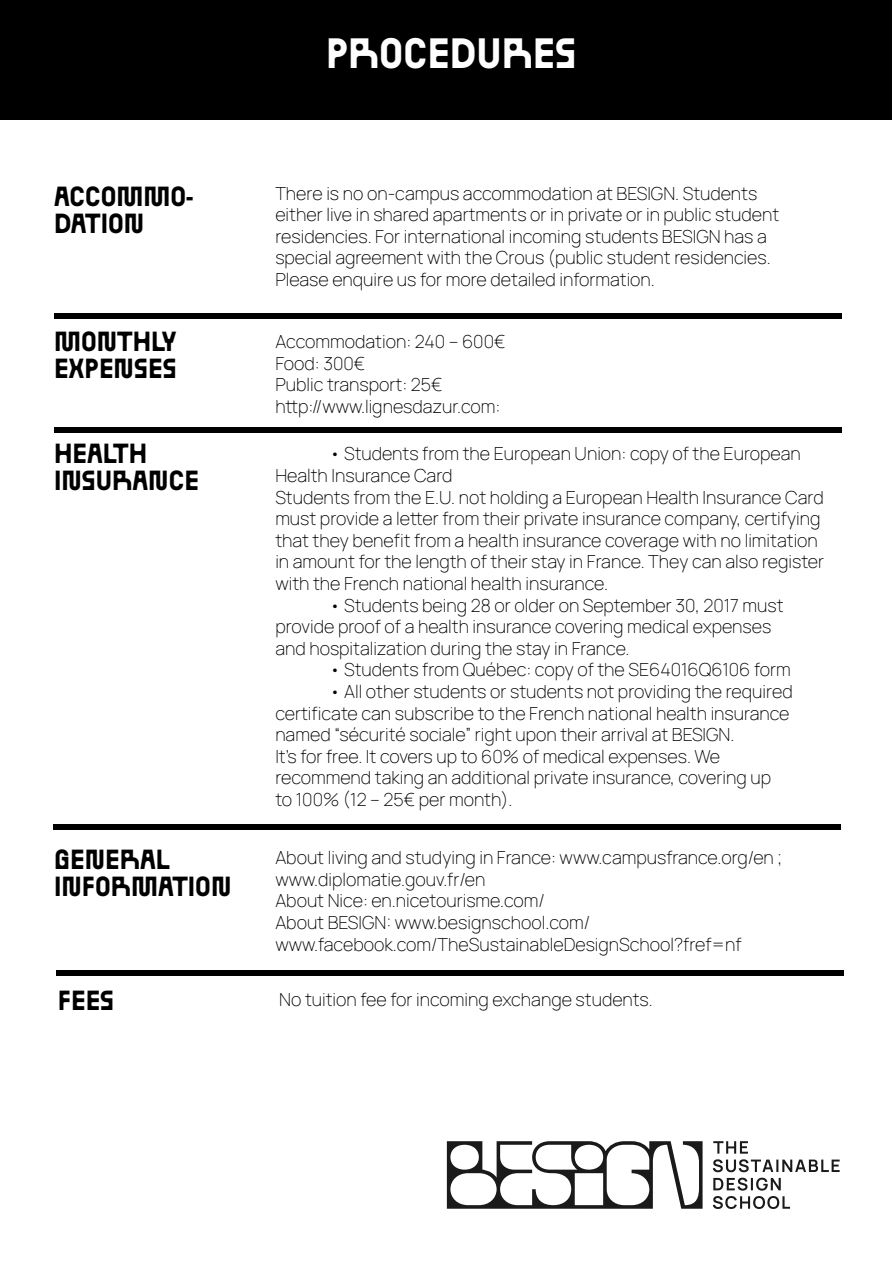
<style>
.page{position:relative;width:893px;height:1263px;background:#fff}
.page>*{position:absolute;margin:0;border:0;box-sizing:border-box;transform-origin:0 0}
.t1{font:700 34.5px "Ball Pill";color:#fff}
.t2{font:700 22.5px/27px "Ball Pill";color:#000}
.t3{font:200 18px/21.6px "Manrope";color:#000}
</style>
<div class="page">
<div style="left:0;top:0;width:891px;height:119px;background:#000"></div>
<svg style="left:447px;top:1141px;width:393px;height:68px"></svg>
<div style="left:54px;top:313px;width:787px;height:5px;background:#000"></div>
<div style="left:54px;top:428px;width:787px;height:5px;background:#000"></div>
<div style="left:54px;top:824px;width:787px;height:6px;background:#000"></div>
<div style="left:57px;top:970px;width:787px;height:5px;background:#000"></div>
<h1 class="t1" style="left:326px;top:25px;width:252px">PROCEDURES</h1>
<p class="t2" style="left:54px;top:182px;width:141px">ACCOMMO-<br>DATION</p>
<p class="t3" style="left:275px;top:181px;width:505px">There is no on-campus accommodation at BESIGN. Students either live in shared apartments or in private or in public student residencies. For international incoming students BESIGN has a special agreement with the Crous (public student residencies.<br>Please enquire us for more detailed information.</p>
<p class="t2" style="left:54px;top:327px;width:124px">MONTHLY<br>EXPENSES</p>
<p class="t3" style="left:275px;top:330px;width:232px">Accommodation: 240 – 600€<br>Food: 300€<br>Public transport: 25€ http://www.lignesdazur.com:</p>
<p class="t2" style="left:54px;top:439px;width:147px">HEALTH<br>INSURANCE</p>
<p class="t3" style="left:275px;top:442px;width:550px;text-indent:54px">• Students from the European Union: copy of the European Health Insurance Card<br>Students from the E.U. not holding a European Health Insurance Card must provide a letter from their private insurance company, certifying that they benefit from a health insurance coverage with no limitation in amount for the length of their stay in France. They can also register with the French national health insurance.</p>
<p class="t3" style="left:275px;top:593px;width:510px;text-indent:54px">• Students being 28 or older on September 30, 2017 must provide proof of a health insurance covering medical expenses and hospitalization during the stay in France.</p>
<p class="t3" style="left:329px;top:658px;width:463px">• Students from Québec: copy of the SE64016Q6106 form</p>
<p class="t3" style="left:275px;top:680px;width:519px;text-indent:54px">• All other students or students not providing the required certificate can subscribe to the French national health insurance named “sécurité sociale” right upon their arrival at BESIGN.<br>It’s for free. It covers up to 60% of medical expenses. We recommend taking an additional private insurance, covering up<br>to 100% (12 – 25€ per month).</p>
<p class="t2" style="left:54px;top:845px;width:179px">GENERAL<br>INFORMATION</p>
<p class="t3" style="left:275px;top:846px;width:508px">About living and studying in France: www.campusfrance.org/en ; www.diplomatie.gouv.fr/en<br>About Nice: en.nicetourisme.com/<br>About BESIGN: www.besignschool.com/ www.facebook.com/TheSustainableDesignSchool?fref=nf</p>
<p class="t2" style="left:58px;top:986px;width:58px">FEES</p>
<p class="t3" style="left:279px;top:988px;width:375px">No tuition fee for incoming exchange students.</p>
</div>
